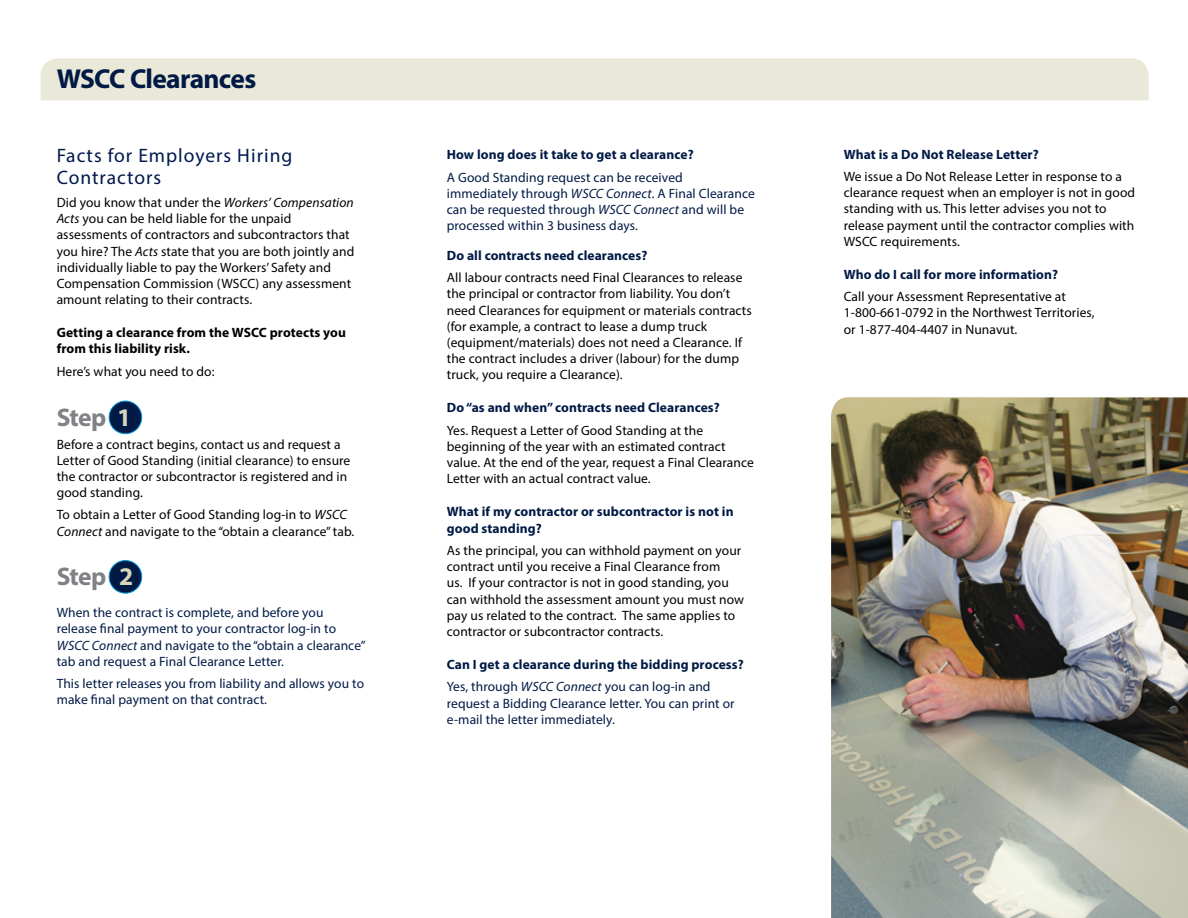
<style>
.page{position:relative;width:1188px;height:918px;background:#fff}
.page>*{position:absolute;margin:0;border:0;box-sizing:border-box;transform-origin:0 0}
.t1{font:700 27.45px "Myriad Pro";letter-spacing:-.03em;color:#001a45}
.t2{font:700 25.5px "Myriad Pro";letter-spacing:-.025em;color:#808285}
.t3{font:19.5px/22.5px "Myriad Pro";letter-spacing:.05em;color:#00194d}
.t4{font:13.5px/16.2px "Myriad Pro";letter-spacing:.005em;color:#000}
.t5{font:13.5px/16.2px "Myriad Pro";letter-spacing:.005em;color:#001a45}
.t6{font:700 13.5px/16.2px "Myriad Pro";letter-spacing:.005em;color:#001a45}
.t7{font:700 13.5px/16.2px "Myriad Pro";letter-spacing:.005em;color:#000}
.s1{font-style:italic}
.s2{color:#d8d5b9}
.s3{font-weight:400}
.s4{font-weight:400;font-style:italic}
</style>
<div class="page">
<div style="left:109px;top:401px;width:33px;height:33px;background:#001a45;border-radius:50%"></div>
<div style="left:109px;top:401px;width:33px;height:33px;border:1px solid #0099d8;border-radius:50%"></div>
<div style="left:109px;top:561px;width:33px;height:32px;background:#001a45;border-radius:50%"></div>
<div style="left:109px;top:560px;width:33px;height:34px;border:1px solid #0099d8;border-radius:50%"></div>
<div style="left:41px;top:58px;width:1108px;height:42px;background:#eae8d8"></div>
<img style="left:831px;top:398px;width:357px;height:520px">
<h1 class="t1" style="left:57px;top:61px;width:201px">WSCC Clearances</h1>
<h3 class="t3" style="left:57px;top:144px;width:237px">Facts for Employers Hiring<br>Contractors</h3>
<p class="t4" style="left:57px;top:194px;width:299px">Did you know that under the <span class="s1">Workers’ Compensation Acts</span> you can be held liable for the unpaid assessments of contractors and subcontractors that you hire? The <span class="s1">Acts</span> state that you are both jointly and individually liable to pay the Workers’ Safety and Compensation Commission (WSCC) any assessment amount relating to their contracts.</p>
<p class="t7" style="left:57px;top:324px;width:291px">Getting a clearance from the WSCC protects you from this liability risk.</p>
<p class="t4" style="left:57px;top:363px;width:159px">Here’s what you need to do:</p>
<h2 class="t2" style="left:57px;top:401px;width:76px">Step <span class="s2">1</span></h2>
<p class="t4" style="left:57px;top:436px;width:295px">Before a contract begins, contact us and request a Letter of Good Standing (initial clearance) to ensure the contractor or subcontractor is registered and in good standing.</p>
<p class="t4" style="left:57px;top:507px;width:299px">To obtain a Letter of Good Standing log-in to <span class="s1">WSCC<br>Connect</span> and navigate to the “obtain a clearance” tab.</p>
<h2 class="t2" style="left:57px;top:560px;width:78px">Step <span class="s2">2</span></h2>
<p class="t5" style="left:57px;top:604px;width:310px">When the contract is complete, and before you release final payment to your contractor log-in to <span class="s1">WSCC Connect</span> and navigate to the “obtain a clearance” tab and request a Final Clearance Letter.</p>
<p class="t5" style="left:57px;top:675px;width:309px">This letter releases you from liability and allows you to make final payment on that contract.</p>
<p class="t6" style="left:447px;top:146px;width:248px">How long does it take to get a clearance?</p>
<p class="t5" style="left:447px;top:169px;width:310px">A Good Standing request can be received immediately through <span class="s1">WSCC Connect</span>. A Final Clearance can be requested through <span class="s1">WSCC Connect</span> and will be processed within 3 business days.</p>
<p class="t6" style="left:447px;top:247px;width:202px">Do all contracts need clearances?</p>
<p class="t4" style="left:447px;top:269px;width:307px">All labour contracts need Final Clearances to release the principal or contractor from liability. You don’t need Clearances for equipment or materials contracts (for example, a contract to lease a dump truck (equipment/materials) does not need a Clearance. If the contract includes a driver (labour) for the dump truck, you require a Clearance).</p>
<p class="t6" style="left:447px;top:399px;width:275px">Do “as and when” contracts need Clearances?</p>
<p class="t4" style="left:447px;top:422px;width:309px">Yes. Request a Letter of Good Standing at the beginning of the year with an estimated contract value. At the end of the year, request a Final Clearance Letter with an actual contract value.</p>
<p class="t6" style="left:447px;top:503px;width:288px">What if my contractor or subcontractor is not in good standing?</p>
<p class="t4" style="left:447px;top:542px;width:299px">As the principal, you can withhold payment on your contract until you receive a Final Clearance from<br>us. If your contractor is not in good standing, you can withhold the assessment amount you must now pay us related to the contract. The same applies to contractor or subcontractor contracts.</p>
<p class="t6" style="left:447px;top:653px;width:299px;line-height:22.4px">Can I get a clearance during the bidding process?<br><span class="s3">Yes, through</span> <span class="s4">WSCC Connect</span> <span class="s3">you can log-in and</span></p>
<p class="t5" style="left:447px;top:695px;width:289px">request a Bidding Clearance letter. You can print or e-mail the letter immediately.</p>
<p class="t6" style="left:844px;top:146px;width:197px">What is a Do Not Release Letter?</p>
<p class="t4" style="left:844px;top:168px;width:293px">We issue a Do Not Release Letter in response to a clearance request when an employer is not in good standing with us. This letter advises you not to release payment until the contractor complies with WSCC requirements.</p>
<p class="t6" style="left:844px;top:266px;width:216px">Who do I call for more information?</p>
<p class="t4" style="left:844px;top:288px;width:252px">Call your Assessment Representative at<br>1-800-661-0792 in the Northwest Territories, or 1-877-404-4407 in Nunavut.</p>
</div>
